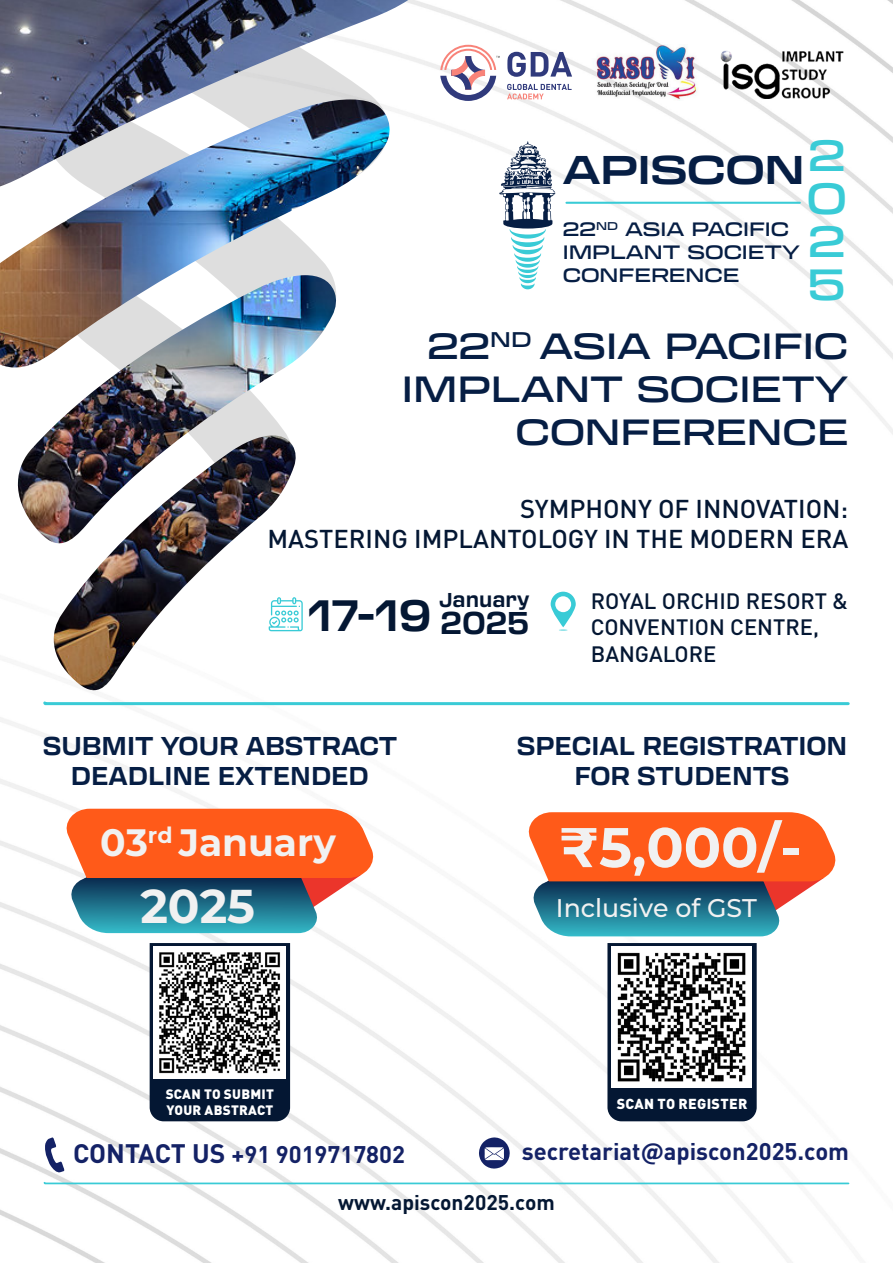
<style>
.page{position:relative;width:893px;height:1263px;background:#fff}
.page>*{position:absolute;margin:0;border:0;box-sizing:border-box;transform-origin:0 0}
.t1{font:100 55.8px "Montserrat";color:#f1f1f1}
.t2{font:100 47.4px "Montserrat";color:#f1f1f1}
.t3{font:700 43.2px "Transducer Test";color:#041733}
.t4{font:500 expanded 43.05px/43px "Transducer Test";color:#39cbd6;text-align:justify}
.t5{font:700 expanded 39.45px "Transducer Test";color:#061e44}
.t6{font:100 38.1px "Montserrat";color:#f1f1f1}
.t7{font:500 expanded 35.85px/43px "Transducer Test";color:#061e44;text-align:right}
.t8{font:700 31.05px "Transducer Test";color:#041733}
.t9{font:500 25.5px/30.6px "DIN Pro";color:#041733;text-align:right}
.t10{font:100 25.5px "Montserrat";color:#f1f1f1}
.t11{font:700 25.35px/29.7px "Transducer Test";color:#061e44;text-align:center}
.t12{font:700 23.85px "DIN Pro";color:#142266}
.t13{font:500 22.05px/26.4px "DIN Pro";color:#041733}
.t14{font:700 21px "DIN Pro";color:#041733}
.t15{font:700 19.8px "Transducer Test";color:#041733}
.t16{font:500 expanded 19.05px/22.8px "Transducer Test";color:#061e44}
.t17{font:900 14.25px "DIN Pro";letter-spacing:.02em;color:#fff}
.t18{font:900 13.5px/16.2px "DIN Pro";letter-spacing:.02em;color:#fff}
.s1{font-size:26.4px}
</style>
<div class="page">
<img style="left:0;top:0;width:893px;height:1263px">
<img style="left:0;top:0;width:408px;height:186px">
<img style="left:0;top:99px;width:395px;height:274px">
<img style="left:9px;top:275px;width:328px;height:280px">
<img style="left:49px;top:435px;width:247px;height:259px">
<hr style="left:566px;top:202px;width:234px;height:2px;background:#39cbd6">
<svg style="left:499px;top:141px;width:56px;height:148px"></svg>
<img style="left:719px;top:45px;width:129px;height:56px">
<img style="left:588px;top:45px;width:112px;height:56px">
<svg style="left:440px;top:45px;width:60px;height:56px"></svg>
<svg style="left:507px;top:52px;width:65px;height:25px"></svg>
<svg style="left:507px;top:84px;width:65px;height:15px"></svg>
<svg style="left:269px;top:597px;width:34px;height:34px"></svg>
<svg style="left:551px;top:592px;width:25px;height:39px"></svg>
<svg style="left:65px;top:809px;width:313px;height:124px;background:#b4775d"></svg>
<div style="left:150px;top:943px;width:140px;height:178px;background:#041733"></div>
<img style="left:153px;top:946px;width:133px;height:133px">
<svg style="left:528px;top:812px;width:312px;height:124px;background:#b4765d"></svg>
<svg style="left:607px;top:943px;width:150px;height:178px;background:#11233d"></svg>
<img style="left:611px;top:946px;width:141px;height:141px">
<svg style="left:41px;top:699px;width:810px;height:8px"></svg>
<svg style="left:42px;top:1180px;width:808px;height:5px"></svg>
<svg style="left:43px;top:1137px;width:22px;height:37px"></svg>
<svg style="left:479px;top:1137px;width:31px;height:32px"></svg>
<h3 class="t4" style="left:806px;top:137px;width:42px">2<br>0<br>2<br>5</h3>
<h3 class="t7" style="left:402px;top:327px;width:448px">22<sup>ND</sup> ASIA PACIFIC<br>IMPLANT SOCIETY<br>CONFERENCE</h3>
<h3 class="t5" style="left:563px;top:154px;width:243px">APISCON</h3>
<p class="t16" style="left:563px;top:219px;width:239px">22<sup>ND</sup> ASIA PACIFIC<br>IMPLANT SOCIETY<br>CONFERENCE</p>
<p class="t9" style="left:268px;top:490px;width:582px">SYMPHONY OF INNOVATION:<br>MASTERING IMPLANTOLOGY IN THE MODERN ERA</p>
<h3 class="t3" style="left:309px;top:599px;width:124px">17-19</h3>
<p class="t15" style="left:439px;top:592px;width:92px">January</p>
<p class="t8" style="left:440px;top:611px;width:90px">2025</p>
<p class="t13" style="left:591px;top:585px;width:259px">ROYAL ORCHID RESORT &amp;<br>CONVENTION CENTRE,<br>BANGALORE</p>
<p class="t11" style="left:43px;top:733px;width:356px">SUBMIT YOUR ABSTRACT<br>DEADLINE EXTENDED</p>
<h3 class="t6" style="left:100px;top:817px;width:237px">03<sup>rd</sup> January</h3>
<h2 class="t2" style="left:140px;top:874px;width:116px">2025</h2>
<p class="t18" style="left:166px;top:1084px;width:110px">SCAN TO SUBMIT<br>YOUR ABSTRACT</p>
<p class="t11" style="left:517px;top:733px;width:332px">SPECIAL REGISTRATION<br>FOR STUDENTS</p>
<h1 class="t1" style="left:559px;top:810px;width:244px">₹5,000/-</h1>
<p class="t10" style="left:556px;top:890px;width:203px">Inclusive of GST</p>
<p class="t17" style="left:617px;top:1091px;width:132px">SCAN TO REGISTER</p>
<p class="t12" style="left:73px;top:1135px;width:333px"><span class="s1">CONTACT US</span> +91 9019717802</p>
<p class="t12" style="left:522px;top:1132px;width:329px">secretariat@apiscon2025.com</p>
<p class="t14" style="left:338px;top:1185px;width:218px">www.apiscon2025.com</p>
</div>
